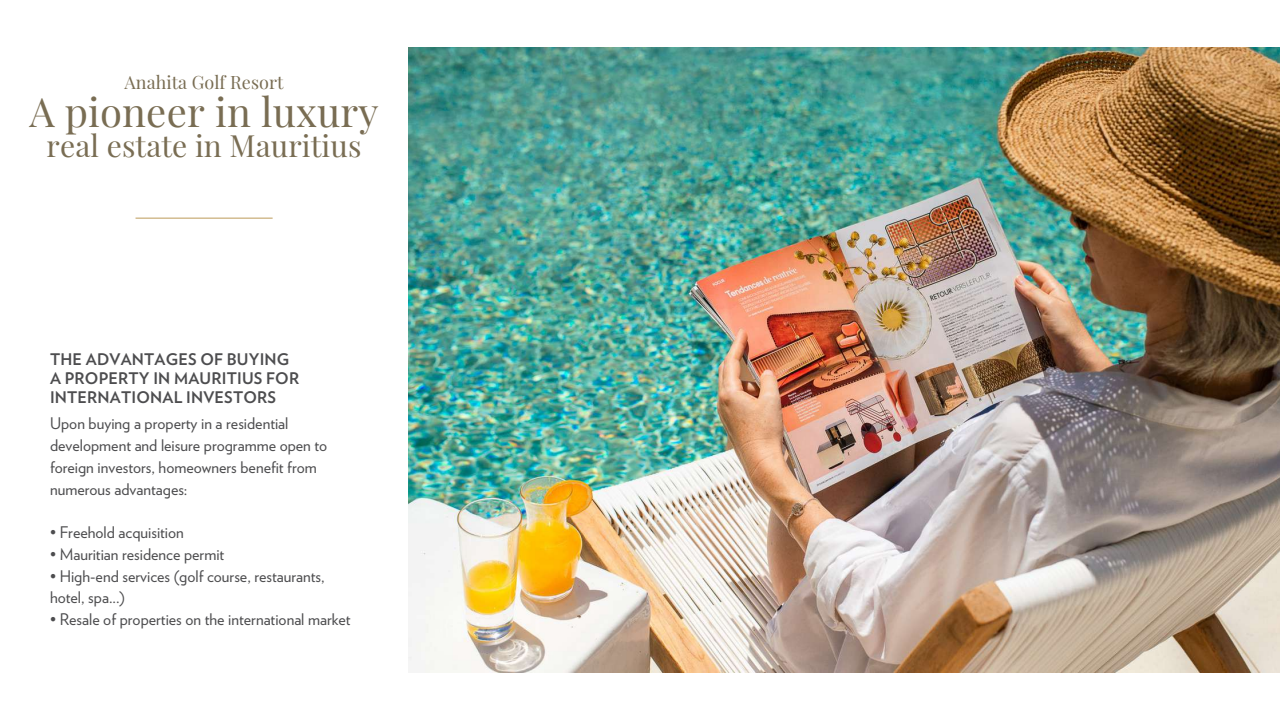
<style>
.page{position:relative;width:1280px;height:720px;background:#fff}
.page>*{position:absolute;margin:0;border:0;box-sizing:border-box;transform-origin:0 0}
.t1{font:40px "Playfair Display";letter-spacing:.005em;color:#796d53}
.t2{font:30px "Playfair Display";letter-spacing:.005em;color:#796d53}
.t3{font:18px "Playfair Display";letter-spacing:.005em;color:#796d53}
.t4{font:16px/21.8px "Verlag";color:#4d4d4f}
.t5{font:700 16px/18.8px "Verlag";letter-spacing:.01em;color:#4d4d4f}
</style>
<div class="page">
<img style="left:408px;top:48px;width:872px;height:624px">
<hr style="left:135px;top:218px;width:138px;height:1px;background:#bc9a58">
<p class="t3" style="left:124px;top:70px;width:161px">Anahita Golf Resort</p>
<h1 class="t1" style="left:29px;top:83px;width:351px">A pioneer in luxury</h1>
<h2 class="t2" style="left:47px;top:124px;width:316px">real estate in Mauritius</h2>
<p class="t5" style="left:50px;top:351px;width:251px">THE ADVANTAGES OF BUYING<br>A PROPERTY IN MAURITIUS FOR<br>INTERNATIONAL INVESTORS</p>
<p class="t4" style="left:50px;top:414px;width:279px">Upon buying a property in a residential development and leisure programme open to foreign investors, homeowners benefit from numerous advantages:</p>
<p class="t4" style="left:50px;top:522px;width:135px">• Freehold acquisition</p>
<p class="t4" style="left:50px;top:544px;width:176px">• Mauritian residence permit</p>
<p class="t4" style="left:50px;top:566px;width:276px">• High-end services (golf course, restaurants, hotel, spa...)</p>
<p class="t4" style="left:50px;top:609px;width:302px">• Resale of properties on the international market</p>
</div>
